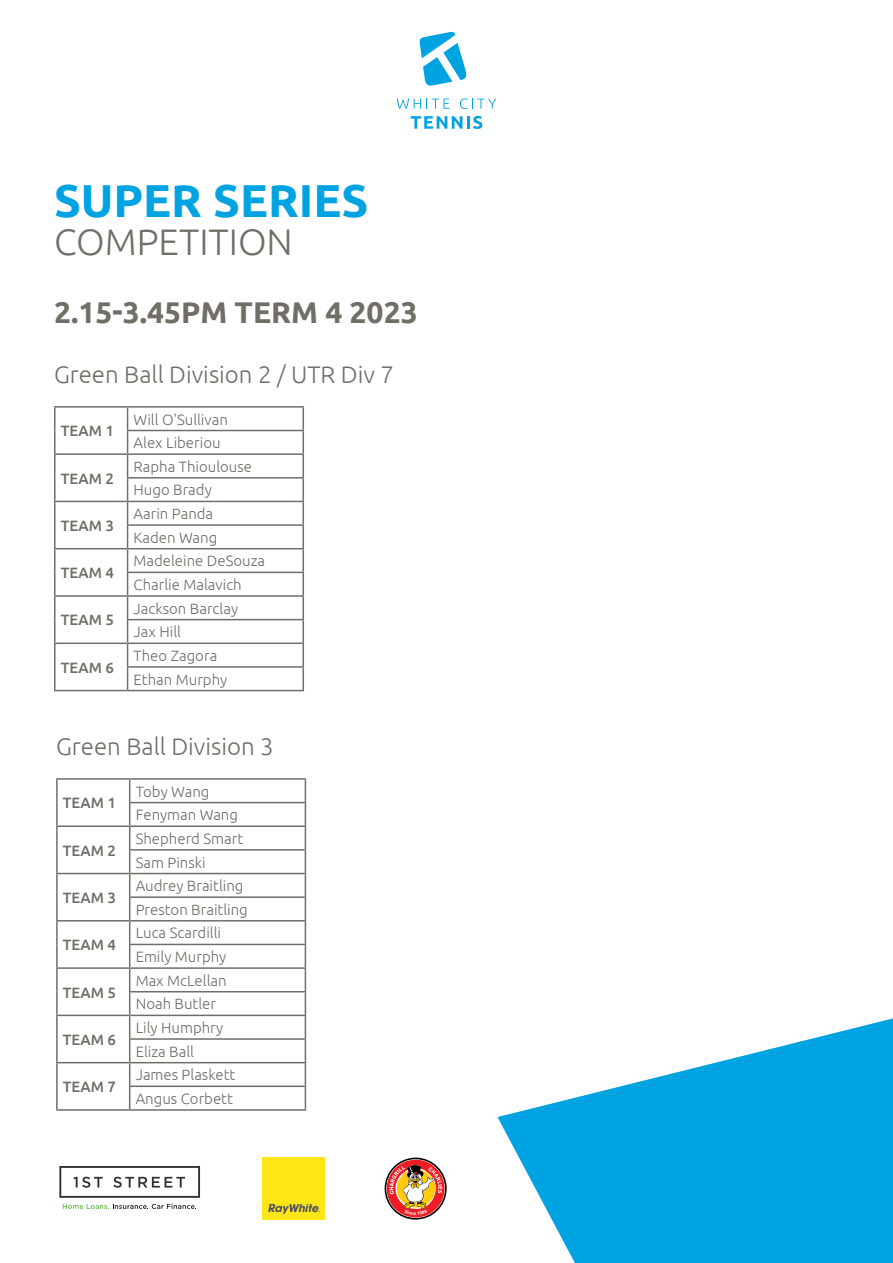
<style>
.page{position:relative;width:893px;height:1263px;background:#fff}
.page>*{position:absolute;margin:0;border:0;box-sizing:border-box;transform-origin:0 0}
.t1{font:700 46.2px "Ubuntu";color:#00a3e2}
.t2{font:300 36.9px "Ubuntu";color:#706e66}
.t3{font:700 30px "Ubuntu";color:#706e66}
.t4{font:300 24px "Ubuntu";color:#706e66}
.t5{font:300 15px "Ubuntu";color:#706e66}
.t6{font:500 15px "Ubuntu";color:#706e66}
</style>
<div class="page">
<svg style="left:497px;top:1018px;width:396px;height:245px;fill:#00a3e2"></svg>
<svg style="left:385px;top:1157px;width:62px;height:62px"></svg>
<svg style="left:386px;top:1159px;width:59px;height:59px"></svg>
<div style="left:387px;top:1160px;width:58px;height:57px;background:#ee1d23;border-radius:50%"></div>
<svg style="left:389px;top:1165px;width:53px;height:50px"></svg>
<img style="left:262px;top:1157px;width:62px;height:62px">
<svg style="left:59px;top:1166px;width:141px;height:32px"></svg>
<svg style="left:63px;top:1204px;width:133px;height:5px"></svg>
<svg style="left:411px;top:116px;width:71px;height:13px"></svg>
<svg style="left:397px;top:99px;width:53px;height:10px"></svg>
<svg style="left:460px;top:98px;width:36px;height:11px"></svg>
<svg style="left:419px;top:31px;width:48px;height:55px"></svg>
<hr style="left:54px;top:406px;width:74px;height:2px;background:#706e66">
<hr style="left:54px;top:408px;width:2px;height:22px;background:#706e66">
<hr style="left:128px;top:406px;width:176px;height:2px;background:#706e66">
<hr style="left:54px;top:430px;width:2px;height:23px;background:#706e66">
<hr style="left:127px;top:430px;width:177px;height:1px;background:#706e66">
<hr style="left:54px;top:453px;width:74px;height:2px;background:#706e66">
<hr style="left:54px;top:455px;width:2px;height:23px;background:#706e66">
<hr style="left:128px;top:453px;width:176px;height:2px;background:#706e66">
<hr style="left:54px;top:478px;width:2px;height:23px;background:#706e66">
<hr style="left:127px;top:477px;width:177px;height:1px;background:#706e66">
<hr style="left:54px;top:501px;width:74px;height:1px;background:#706e66">
<hr style="left:54px;top:502px;width:2px;height:23px;background:#706e66">
<hr style="left:128px;top:501px;width:176px;height:1px;background:#706e66">
<hr style="left:54px;top:525px;width:2px;height:23px;background:#706e66">
<hr style="left:127px;top:524px;width:177px;height:2px;background:#706e66">
<hr style="left:54px;top:548px;width:74px;height:1px;background:#706e66">
<hr style="left:54px;top:549px;width:2px;height:23px;background:#706e66">
<hr style="left:128px;top:548px;width:176px;height:1px;background:#706e66">
<hr style="left:54px;top:572px;width:2px;height:23px;background:#706e66">
<hr style="left:127px;top:572px;width:177px;height:1px;background:#706e66">
<hr style="left:54px;top:595px;width:74px;height:2px;background:#706e66">
<hr style="left:54px;top:597px;width:2px;height:23px;background:#706e66">
<hr style="left:128px;top:595px;width:176px;height:2px;background:#706e66">
<hr style="left:54px;top:620px;width:2px;height:22px;background:#706e66">
<hr style="left:127px;top:619px;width:177px;height:1px;background:#706e66">
<hr style="left:54px;top:642px;width:74px;height:2px;background:#706e66">
<hr style="left:54px;top:644px;width:2px;height:23px;background:#706e66">
<hr style="left:128px;top:642px;width:176px;height:2px;background:#706e66">
<hr style="left:54px;top:667px;width:2px;height:23px;background:#706e66">
<hr style="left:127px;top:666px;width:177px;height:2px;background:#706e66">
<svg style="left:127px;top:408px;width:1px;height:282px"></svg>
<svg style="left:303px;top:408px;width:1px;height:282px"></svg>
<hr style="left:54px;top:690px;width:74px;height:1px;background:#706e66">
<hr style="left:128px;top:690px;width:176px;height:1px;background:#706e66">
<hr style="left:56px;top:778px;width:74px;height:2px;background:#706e66">
<hr style="left:56px;top:780px;width:2px;height:23px;background:#706e66">
<hr style="left:130px;top:778px;width:176px;height:2px;background:#706e66">
<hr style="left:56px;top:803px;width:2px;height:22px;background:#706e66">
<hr style="left:129px;top:802px;width:177px;height:1px;background:#706e66">
<hr style="left:56px;top:825px;width:74px;height:2px;background:#706e66">
<hr style="left:56px;top:827px;width:2px;height:23px;background:#706e66">
<hr style="left:130px;top:825px;width:176px;height:2px;background:#706e66">
<hr style="left:56px;top:850px;width:2px;height:23px;background:#706e66">
<hr style="left:129px;top:849px;width:177px;height:2px;background:#706e66">
<hr style="left:56px;top:873px;width:74px;height:1px;background:#706e66">
<hr style="left:56px;top:874px;width:2px;height:23px;background:#706e66">
<hr style="left:130px;top:873px;width:176px;height:1px;background:#706e66">
<hr style="left:56px;top:897px;width:2px;height:23px;background:#706e66">
<hr style="left:129px;top:896px;width:177px;height:2px;background:#706e66">
<hr style="left:56px;top:920px;width:74px;height:1px;background:#706e66">
<hr style="left:56px;top:921px;width:2px;height:23px;background:#706e66">
<hr style="left:130px;top:920px;width:176px;height:1px;background:#706e66">
<hr style="left:56px;top:944px;width:2px;height:23px;background:#706e66">
<hr style="left:129px;top:944px;width:177px;height:1px;background:#706e66">
<hr style="left:56px;top:967px;width:74px;height:2px;background:#706e66">
<hr style="left:56px;top:969px;width:2px;height:23px;background:#706e66">
<hr style="left:130px;top:967px;width:176px;height:2px;background:#706e66">
<hr style="left:56px;top:992px;width:2px;height:23px;background:#706e66">
<hr style="left:129px;top:991px;width:177px;height:1px;background:#706e66">
<hr style="left:56px;top:1015px;width:74px;height:1px;background:#706e66">
<hr style="left:56px;top:1016px;width:2px;height:23px;background:#706e66">
<hr style="left:130px;top:1015px;width:176px;height:1px;background:#706e66">
<hr style="left:56px;top:1039px;width:2px;height:23px;background:#706e66">
<hr style="left:129px;top:1038px;width:177px;height:2px;background:#706e66">
<hr style="left:56px;top:1062px;width:74px;height:1px;background:#706e66">
<hr style="left:56px;top:1063px;width:2px;height:23px;background:#706e66">
<hr style="left:130px;top:1062px;width:176px;height:1px;background:#706e66">
<hr style="left:56px;top:1086px;width:2px;height:23px;background:#706e66">
<hr style="left:129px;top:1085px;width:177px;height:2px;background:#706e66">
<svg style="left:129px;top:780px;width:1px;height:329px"></svg>
<svg style="left:305px;top:780px;width:1px;height:329px"></svg>
<hr style="left:56px;top:1109px;width:74px;height:2px;background:#706e66">
<hr style="left:130px;top:1109px;width:176px;height:2px;background:#706e66">
<p class="t1" style="left:54px;top:173px;width:316px">SUPER SERIES</p>
<p class="t2" style="left:54px;top:220px;width:240px">COMPETITION</p>
<p class="t3" style="left:54px;top:294px;width:365px">2.15-3.45PM TERM 4 2023</p>
<p class="t4" style="left:54px;top:360px;width:341px">Green Ball Division 2 / UTR Div 7</p>
<p class="t6" style="left:61px;top:421px;width:55px">TEAM 1</p>
<p class="t6" style="left:61px;top:469px;width:55px">TEAM 2</p>
<p class="t6" style="left:61px;top:516px;width:55px">TEAM 3</p>
<p class="t6" style="left:61px;top:563px;width:55px">TEAM 4</p>
<p class="t6" style="left:61px;top:611px;width:55px">TEAM 5</p>
<p class="t6" style="left:61px;top:658px;width:55px">TEAM 6</p>
<p class="t5" style="left:134px;top:410px;width:96px">Will O'Sullivan</p>
<p class="t5" style="left:134px;top:434px;width:89px">Alex Liberiou</p>
<p class="t5" style="left:134px;top:457px;width:120px">Rapha Thioulouse</p>
<p class="t5" style="left:134px;top:481px;width:80px">Hugo Brady</p>
<p class="t5" style="left:134px;top:505px;width:81px">Aarin Panda</p>
<p class="t5" style="left:134px;top:528px;width:85px">Kaden Wang</p>
<p class="t5" style="left:134px;top:552px;width:133px">Madeleine DeSouza</p>
<p class="t5" style="left:134px;top:576px;width:110px">Charlie Malavich</p>
<p class="t5" style="left:134px;top:599px;width:106px">Jackson Barclay</p>
<p class="t5" style="left:134px;top:623px;width:49px">Jax Hill</p>
<p class="t5" style="left:134px;top:646px;width:85px">Theo Zagora</p>
<p class="t5" style="left:134px;top:670px;width:95px">Ethan Murphy</p>
<p class="t4" style="left:56px;top:732px;width:219px">Green Ball Division 3</p>
<p class="t6" style="left:63px;top:794px;width:55px">TEAM 1</p>
<p class="t6" style="left:63px;top:841px;width:55px">TEAM 2</p>
<p class="t6" style="left:63px;top:888px;width:55px">TEAM 3</p>
<p class="t6" style="left:63px;top:935px;width:55px">TEAM 4</p>
<p class="t6" style="left:63px;top:983px;width:55px">TEAM 5</p>
<p class="t6" style="left:63px;top:1030px;width:55px">TEAM 6</p>
<p class="t6" style="left:63px;top:1077px;width:55px">TEAM 7</p>
<p class="t5" style="left:136px;top:782px;width:75px">Toby Wang</p>
<p class="t5" style="left:136px;top:806px;width:104px">Fenyman Wang</p>
<p class="t5" style="left:136px;top:829px;width:109px">Shepherd Smart</p>
<p class="t5" style="left:136px;top:853px;width:72px">Sam Pinski</p>
<p class="t5" style="left:136px;top:877px;width:109px">Audrey Braitling</p>
<p class="t5" style="left:136px;top:900px;width:114px">Preston Braitling</p>
<p class="t5" style="left:136px;top:924px;width:87px">Luca Scardilli</p>
<p class="t5" style="left:136px;top:948px;width:92px">Emily Murphy</p>
<p class="t5" style="left:136px;top:971px;width:92px">Max McLellan</p>
<p class="t5" style="left:136px;top:995px;width:82px">Noah Butler</p>
<p class="t5" style="left:136px;top:1019px;width:89px">Lily Humphry</p>
<p class="t5" style="left:136px;top:1042px;width:60px">Eliza Ball</p>
<p class="t5" style="left:136px;top:1066px;width:101px">James Plaskett</p>
<p class="t5" style="left:136px;top:1089px;width:99px">Angus Corbett</p>
</div>
